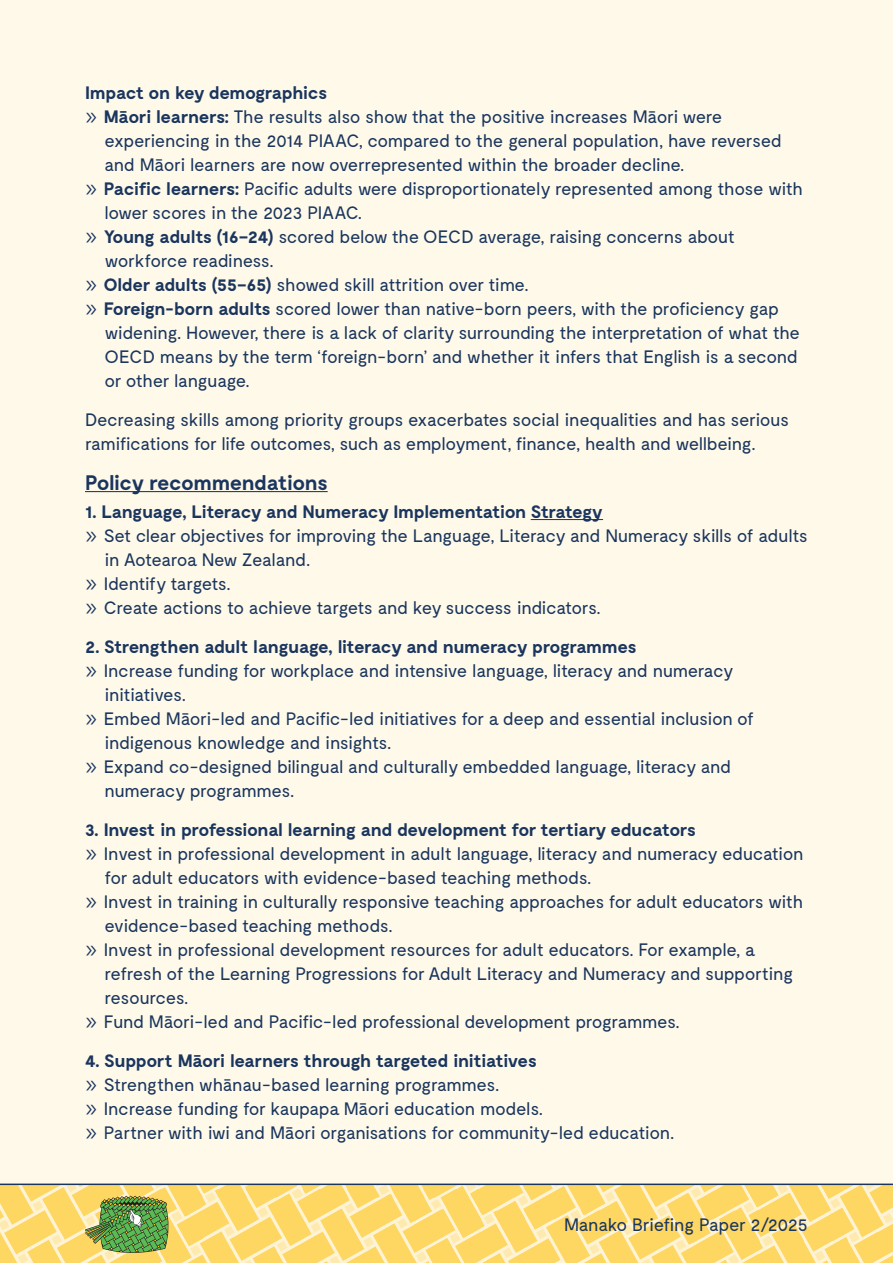
<style>
.page{position:relative;width:893px;height:1263px;background:#fff}
.page>*{position:absolute;margin:0;border:0;box-sizing:border-box;transform-origin:0 0}
.t1{font:700 21px "Moderat";letter-spacing:-.025em;color:#1a355e}
.t2{font:18px/24px "Moderat";letter-spacing:-.025em;color:#1a355e}
.t3{font:700 18px "Moderat";letter-spacing:-.025em;color:#1a355e}
.s1{font-weight:700;font-size:24px}
.s2{font-weight:700}
</style>
<div class="page">
<div style="left:0;top:0;width:893px;height:1184px;background:#fef9e9"></div>
<hr style="left:0;top:1183px;width:893px;height:2px;background:#1a355e">
<svg style="left:0;top:1185px;width:893px;height:78px;background:#f4d879"></svg>
<hr style="left:85px;top:491px;width:243px;height:1px;background:#1a355e">
<hr style="left:531px;top:519px;width:72px;height:1px;background:#1a355e">
<h4 class="t3" style="left:85px;top:83px;width:244px">Impact on key demographics</h4>
<p class="t2" style="left:105px;top:106px;width:679px;text-indent:-19px"><span class="s1">»</span> <span class="s2">Māori learners:</span> The results also show that the positive increases Māori were experiencing in the 2014 PIAAC, compared to the general population, have reversed and Māori learners are now overrepresented within the broader decline.</p>
<p class="t2" style="left:105px;top:178px;width:700px;text-indent:-19px"><span class="s1">»</span> <span class="s2">Pacific learners:</span> Pacific adults were disproportionately represented among those with lower scores in the 2023 PIAAC.</p>
<p class="t2" style="left:105px;top:226px;width:632px;text-indent:-19px"><span class="s1">»</span> <span class="s2">Young adults (16–24)</span> scored below the OECD average, raising concerns about workforce readiness.</p>
<p class="t2" style="left:85px;top:274px;width:445px"><span class="s1">»</span> <span class="s2">Older adults (55–65)</span> showed skill attrition over time.</p>
<p class="t2" style="left:105px;top:298px;width:697px;text-indent:-19px"><span class="s1">»</span> <span class="s2">Foreign-born adults</span> scored lower than native-born peers, with the proficiency gap widening. However, there is a lack of clarity surrounding the interpretation of what the OECD means by the term ‘foreign-born’ and whether it infers that English is a second or other language.</p>
<p class="t2" style="left:85px;top:409px;width:706px">Decreasing skills among priority groups exacerbates social inequalities and has serious ramifications for life outcomes, such as employment, finance, health and wellbeing.</p>
<h3 class="t1" style="left:85px;top:470px;width:244px">Policy recommendations</h3>
<p class="t2" style="left:85px;top:500px;width:724px"><span class="s2">1. Language, Literacy and Numeracy Implementation Strategy<br></span><span class="s1">»</span> Set clear objectives for improving the Language, Literacy and Numeracy skills of adults</p>
<p class="t2" style="left:85px;top:548px;width:517px;text-indent:19px">in Aotearoa New Zealand.<br><span class="s1">»</span> Identify targets.<br><span class="s1">»</span> Create actions to achieve targets and key success indicators.</p>
<p class="t3" style="left:85px;top:636px;width:553px">2. Strengthen adult language, literacy and numeracy programmes</p>
<p class="t2" style="left:85px;top:659px;width:650px"><span class="s1">»</span> Increase funding for workplace and intensive language, literacy and numeracy</p>
<p class="t2" style="left:105px;top:683px;width:83px">initiatives.</p>
<p class="t2" style="left:85px;top:707px;width:671px"><span class="s1">»</span> Embed Māori-led and Pacific-led initiatives for a deep and essential inclusion of</p>
<p class="t2" style="left:105px;top:731px;width:288px">indigenous knowledge and insights.</p>
<p class="t2" style="left:105px;top:755px;width:628px;text-indent:-19px"><span class="s1">»</span> Expand co-designed bilingual and culturally embedded language, literacy and numeracy programmes.</p>
<p class="t3" style="left:85px;top:819px;width:612px">3. Invest in professional learning and development for tertiary educators</p>
<p class="t2" style="left:85px;top:842px;width:720px"><span class="s1">»</span> Invest in professional development in adult language, literacy and numeracy education</p>
<p class="t2" style="left:105px;top:866px;width:488px">for adult educators with evidence-based teaching methods.</p>
<p class="t2" style="left:85px;top:890px;width:720px"><span class="s1">»</span> Invest in training in culturally responsive teaching approaches for adult educators with</p>
<p class="t2" style="left:105px;top:914px;width:290px">evidence-based teaching methods.</p>
<p class="t2" style="left:105px;top:938px;width:690px;text-indent:-19px"><span class="s1">»</span> Invest in professional development resources for adult educators. For example, a refresh of the Learning Progressions for Adult Literacy and Numeracy and supporting resources.</p>
<p class="t2" style="left:85px;top:1010px;width:596px"><span class="s1">»</span> Fund Māori-led and Pacific-led professional development programmes.</p>
<p class="t2" style="left:85px;top:1049px;width:591px"><span class="s2">4. Support Māori learners through targeted initiatives<br></span><span class="s1">»</span> Strengthen whānau-based learning programmes.<br><span class="s1">»</span> Increase funding for kaupapa Māori education models.<br><span class="s1">»</span> Partner with iwi and Māori organisations for community-led education.</p>
<p class="t2" style="left:564px;top:1214px;width:245px">Manako Briefing Paper 2/2025</p>
</div>
